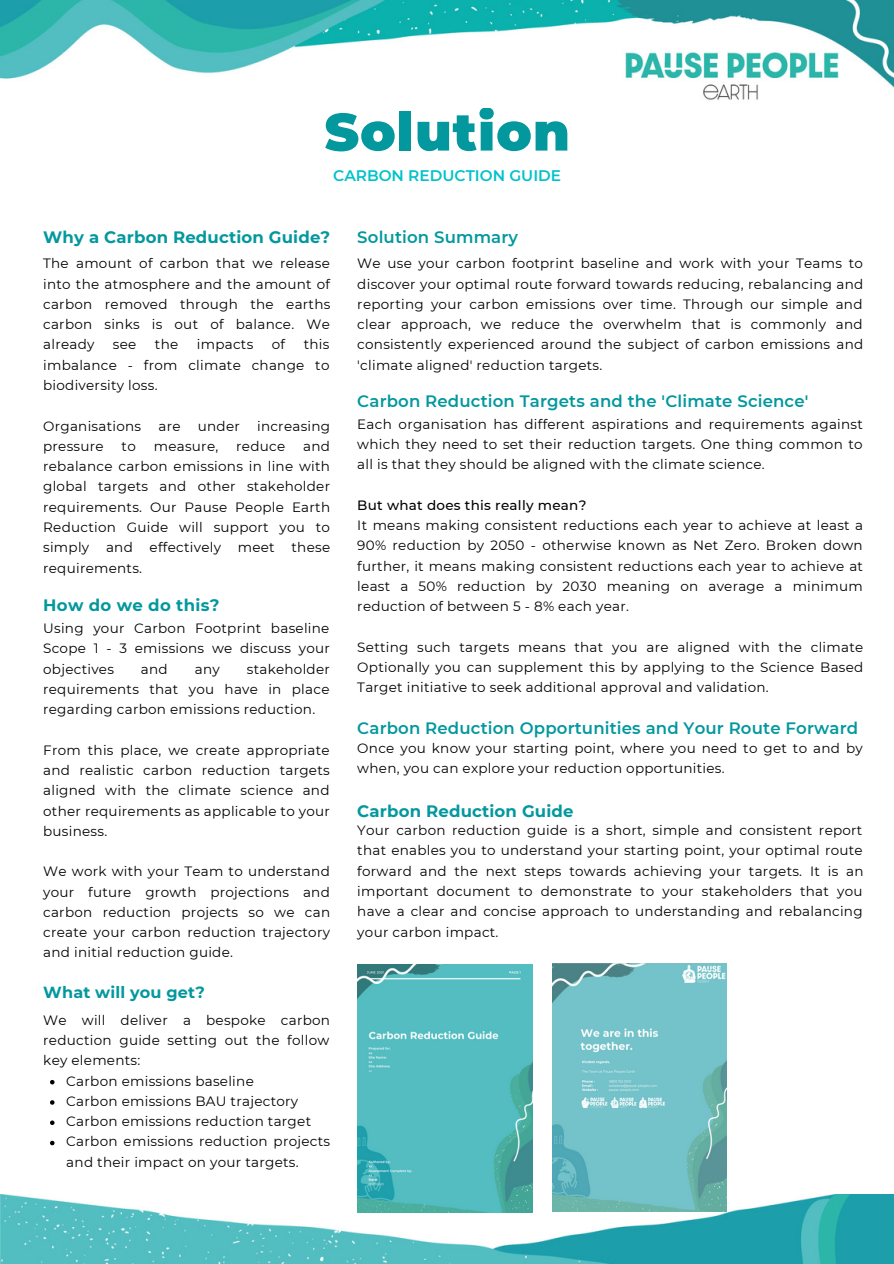
<style>
.page{position:relative;width:894px;height:1264px;background:#fff}
.page>*{position:absolute;margin:0;border:0;box-sizing:border-box;transform-origin:0 0}
.t1{font:900 52.5px "Montserrat";letter-spacing:.02em;color:#03989e}
.t2{font:600 16.5px "Montserrat";letter-spacing:.01em;color:#03989e}
.t3{font:700 16.5px "Montserrat";letter-spacing:.01em;color:#03989e}
.t4{font:700 16.05px "Montserrat";letter-spacing:.01em;color:#03989e}
.t5{font:600 15.3px "Montserrat";color:#00c2cb}
.t6{font:13.5px/20.2px "Montserrat";letter-spacing:.02em;color:#000;text-align:justify}
.t7{font:500 13.5px "Montserrat";letter-spacing:.02em;color:#000}
</style>
<div class="page">
<img style="left:0;top:0;width:893px;height:100px">
<img style="left:0;top:1194px;width:893px;height:69px">
<img style="left:357px;top:964px;width:175px;height:248px">
<img style="left:552px;top:963px;width:174px;height:248px">
<svg style="left:50px;top:1080px;width:4px;height:4px"></svg>
<svg style="left:50px;top:1100px;width:4px;height:4px"></svg>
<svg style="left:50px;top:1120px;width:4px;height:4px"></svg>
<svg style="left:50px;top:1140px;width:4px;height:5px"></svg>
<h1 class="t1" style="left:324px;top:100px;width:247px">Solution</h1>
<p class="t5" style="left:333px;top:166px;width:229px">CARBON REDUCTION GUIDE</p>
<p class="t3" style="left:43px;top:227px;width:288px">Why a Carbon Reduction Guide?</p>
<p class="t2" style="left:357px;top:227px;width:162px">Solution Summary</p>
<p class="t6" style="left:357px;top:253px;width:507px">We use your carbon footprint baseline and work with your Teams to discover your optimal route forward towards reducing, rebalancing and reporting your carbon emissions over time. Through our simple and clear approach, we reduce the overwhelm that is commonly and consistently experienced around the subject of carbon emissions and 'climate aligned' reduction targets.</p>
<p class="t6" style="left:43px;top:253px;width:289px">The amount of carbon that we release into the atmosphere and the amount of carbon removed through the earths carbon sinks is out of balance. We already</p>
<p class="t6" style="left:113px;top:334px;width:25px">see</p>
<p class="t6" style="left:155px;top:334px;width:25px">the</p>
<p class="t6" style="left:197px;top:334px;width:58px">impacts</p>
<p class="t6" style="left:272px;top:334px;width:15px">of</p>
<p class="t6" style="left:43px;top:334px;width:288px;text-indent:260px">this imbalance - from climate change to biodiversity loss.</p>
<p class="t6" style="left:43px;top:415px;width:99px">Organisations</p>
<p class="t6" style="left:158px;top:415px;width:24px">are</p>
<p class="t6" style="left:198px;top:415px;width:44px">under</p>
<p class="t6" style="left:257px;top:415px;width:75px">increasing</p>
<p class="t6" style="left:43px;top:436px;width:62px">pressure</p>
<p class="t6" style="left:122px;top:436px;width:16px">to</p>
<p class="t6" style="left:154px;top:436px;width:66px">measure,</p>
<p class="t6" style="left:236px;top:436px;width:50px">reduce</p>
<p class="t2" style="left:357px;top:391px;width:452px">Carbon Reduction Targets and the 'Climate Science'</p>
<p class="t6" style="left:357px;top:413px;width:507px">Each organisation has different aspirations and requirements against which they need to set their reduction targets. One thing common to all is that they should be aligned with the climate science.</p>
<p class="t7" style="left:357px;top:496px;width:230px">But what does this really mean?</p>
<p class="t6" style="left:357px;top:515px;width:507px">It means making consistent reductions each year to achieve at least a 90% reduction by 2050 - otherwise known as Net Zero. Broken down further, it means making consistent reductions each year to achieve at least a 50% reduction by 2030 meaning on average a minimum reduction of between 5 - 8% each year.</p>
<p class="t6" style="left:357px;top:636px;width:507px">Setting such targets means that you are aligned with the climate Optionally you can supplement this by applying to the Science Based Target initiative to seek additional approval and validation.</p>
<p class="t2" style="left:357px;top:718px;width:502px">Carbon Reduction Opportunities and Your Route Forward</p>
<p class="t6" style="left:43px;top:436px;width:288px;text-indent:260px">and rebalance carbon emissions in line with global targets and other stakeholder requirements. Our Pause People Earth Reduction Guide will support you to simply and effectively meet these requirements.</p>
<p class="t3" style="left:43px;top:594px;width:178px">How do we do this?</p>
<p class="t6" style="left:43px;top:618px;width:288px">Using your Carbon Footprint baseline Scope 1 - 3 emissions we discuss your objectives</p>
<p class="t6" style="left:43px;top:658px;width:288px;text-indent:203px">stakeholder requirements that you have in place regarding carbon emissions reduction.</p>
<p class="t6" style="left:43px;top:739px;width:288px">From this place, we create appropriate and realistic carbon reduction targets aligned with the climate science and other requirements as applicable to your business.</p>
<p class="t6" style="left:43px;top:861px;width:288px">We work with your Team to understand your future growth projections and carbon reduction projects so we can create your carbon reduction trajectory and initial reduction guide.</p>
<p class="t4" style="left:43px;top:982px;width:163px">What will you get?</p>
<p class="t6" style="left:141px;top:658px;width:28px">and</p>
<p class="t6" style="left:195px;top:658px;width:26px">any</p>
<p class="t6" style="left:357px;top:738px;width:507px">Once you know your starting point, where you need to get to and by when, you can explore your reduction opportunities.</p>
<p class="t3" style="left:357px;top:800px;width:218px">Carbon Reduction Guide</p>
<p class="t6" style="left:357px;top:820px;width:507px">Your carbon reduction guide is a short, simple and consistent report that enables you to understand your starting point, your optimal route forward and the next steps towards achieving your targets. It is an important document to demonstrate to your stakeholders that you have a clear and concise approach to understanding and rebalancing your carbon impact.</p>
<p class="t6" style="left:43px;top:1009px;width:288px">We will deliver a bespoke carbon reduction guide setting out the follow key elements:</p>
<p class="t6" style="left:66px;top:1070px;width:265px;text-align:left">Carbon emissions baseline<br>Carbon emissions BAU trajectory Carbon emissions reduction target Carbon emissions reduction projects and their impact on your targets.</p>
</div>
